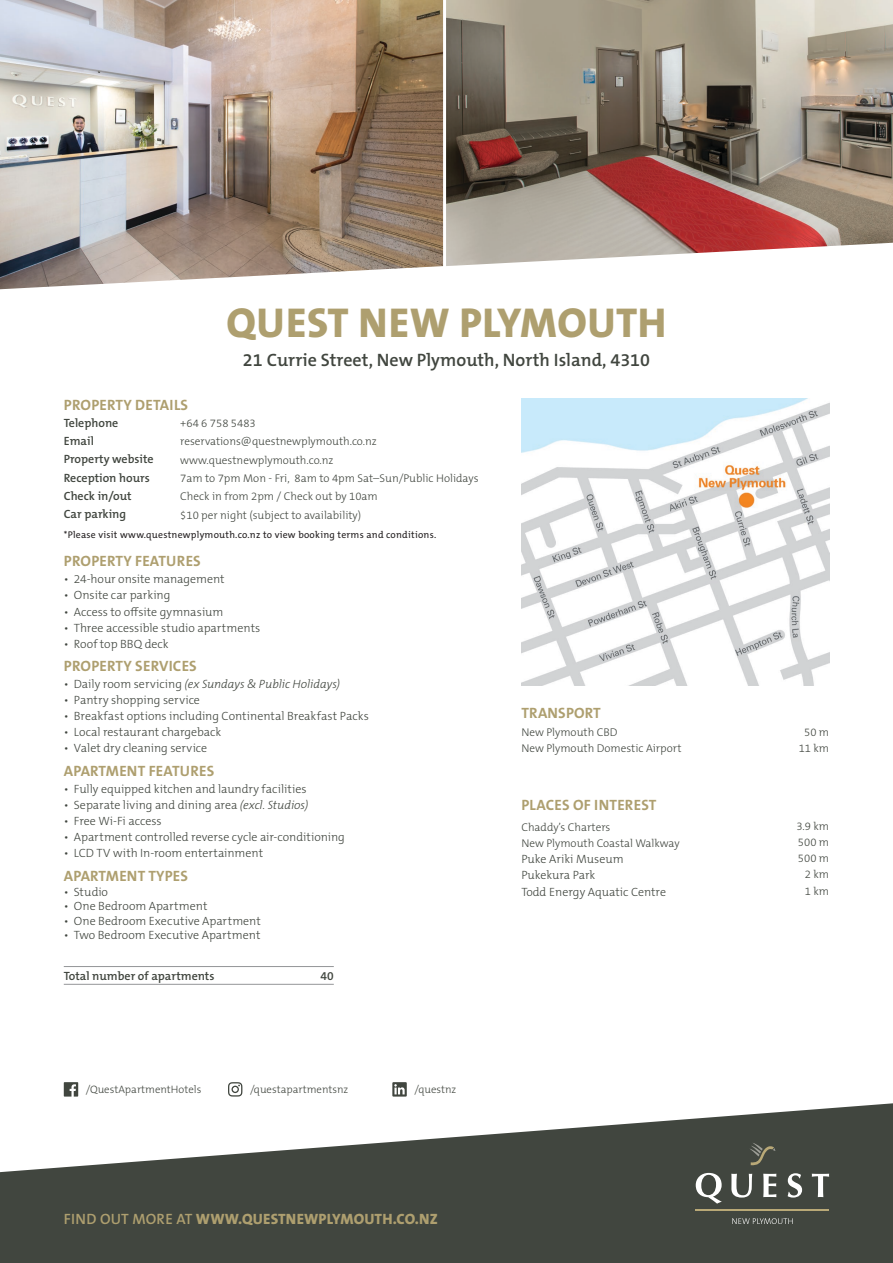
<style>
.page{position:relative;width:893px;height:1263px;background:#fff}
.page>*{position:absolute;margin:0;border:0;box-sizing:border-box;transform-origin:0 0}
.t1{font:800 42px "The Mix B W8";letter-spacing:.015em;color:#ae9f6f}
.t2{font:600 18px "The Mix B W6";color:#41463f}
.t3{font:700 15px "The Mix B W7";letter-spacing:.015em;color:#ae9f6f}
.t4{font:800 15px "The Mix B W8";letter-spacing:.015em;color:#ae9f6f}
.t5{font:300 12px/16.6px "The Mix B W3";color:#41463f}
.t6{font:600 12px/18.1px "The Mix B W6";color:#41463f}
.t7{font:italic 300 12px "The Mix B W3";letter-spacing:-.005em;color:#41463f}
.t8{font:300 11.25px/16.4px "The Mix B W3";color:#41463f;text-align:right}
.t9{font:300 10.8px "The Mix B W3";color:#41463f}
.t10{font:9.75px "The Mix B W5 Plain";letter-spacing:.025em;color:#231f20}
.s1{font-style:normal}
.s2{font-style:italic}
.s3{font-family:"The Mix B W6";font-weight:600}
</style>
<div class="page">
<img style="left:521px;top:399px;width:308px;height:287px">
<svg style="left:0;top:1103px;width:893px;height:160px;fill:#41463f"></svg>
<img style="left:0;top:0;width:443px;height:289px">
<img style="left:446px;top:0;width:447px;height:266px">
<svg style="left:749px;top:1143px;width:26px;height:22px"></svg>
<svg style="left:696px;top:1173px;width:26px;height:31px"></svg>
<svg style="left:731px;top:1174px;width:21px;height:23px"></svg>
<svg style="left:763px;top:1174px;width:13px;height:23px"></svg>
<svg style="left:788px;top:1173px;width:14px;height:24px"></svg>
<svg style="left:812px;top:1174px;width:17px;height:23px"></svg>
<hr style="left:696px;top:1210px;width:133px;height:1px;background:#b9a977">
<svg style="left:732px;top:1218px;width:61px;height:6px"></svg>
<svg style="left:64px;top:1082px;width:14px;height:14px"></svg>
<svg style="left:228px;top:1082px;width:14px;height:14px"></svg>
<svg style="left:392px;top:1082px;width:15px;height:14px"></svg>
<hr style="left:64px;top:966px;width:270px;height:1px;background:#949698">
<hr style="left:64px;top:984px;width:270px;height:1px;background:#949698">
<h1 class="t1" style="left:227px;top:295px;width:441px">QUEST NEW PLYMOUTH</h1>
<h2 class="t2" style="left:243px;top:348px;width:409px">21 Currie Street, New Plymouth, North Island, 4310</h2>
<p class="t3" style="left:64px;top:395px;width:126px">PROPERTY DETAILS</p>
<p class="t6" style="left:64px;top:414px;width:91px">Telephone<br>Email<br>Property website<br>Reception hours<br>Check in/out<br>Car parking</p>
<p class="t3" style="left:64px;top:551px;width:138px">PROPERTY FEATURES</p>
<p class="t8" style="left:180px;top:415px;width:77px">+64 6 758 5483</p>
<p class="t8" style="left:180px;top:433px;width:198px">reservations@questnewplymouth.co.nz</p>
<p class="t8" style="left:180px;top:452px;width:155px">www.questnewplymouth.co.nz</p>
<p class="t8" style="left:180px;top:470px;width:300px">7am to 7pm Mon - Fri, 8am to 4pm Sat–Sun/Public Holidays</p>
<p class="t8" style="left:180px;top:488px;width:199px">Check in from 2pm / Check out by 10am</p>
<p class="t8" style="left:180px;top:507px;width:182px">$10 per night (subject to availability)</p>
<p class="t10" style="left:64px;top:529px;width:374px">*Please visit www.questnewplymouth.co.nz to view booking terms and conditions.</p>
<p class="t5" style="left:64px;top:571px;width:162px">• 24-hour onsite management</p>
<p class="t5" style="left:64px;top:587px;width:108px">• Onsite car parking</p>
<p class="t5" style="left:64px;top:603px;width:161px">• Access to offsite gymnasium</p>
<p class="t5" style="left:64px;top:619px;width:198px">• Three accessible studio apartments</p>
<p class="t5" style="left:64px;top:635px;width:106px">• Roof top BBQ deck</p>
<p class="t7" style="left:64px;top:677px;width:278px"><span class="s1">• Daily room servicing</span> (ex Sundays &amp; Public Holidays)</p>
<p class="t5" style="left:64px;top:692px;width:138px">• Pantry shopping service</p>
<p class="t5" style="left:64px;top:708px;width:307px">• Breakfast options including Continental Breakfast Packs</p>
<p class="t5" style="left:64px;top:724px;width:159px">• Local restaurant chargeback</p>
<p class="t5" style="left:64px;top:740px;width:145px">• Valet dry cleaning service</p>
<p class="t5" style="left:64px;top:781px;width:245px">• Fully equipped kitchen and laundry facilities</p>
<p class="t5" style="left:64px;top:797px;width:246px">• Separate living and dining area <span class="s2">(excl. Studios)</span></p>
<p class="t5" style="left:64px;top:813px;width:99px">• Free Wi-Fi access</p>
<p class="t5" style="left:64px;top:829px;width:283px">• Apartment controlled reverse cycle air-conditioning</p>
<p class="t5" style="left:64px;top:845px;width:201px">• LCD TV with In-room entertainment</p>
<p class="t5" style="left:64px;top:883px;width:46px">• Studio</p>
<p class="t5" style="left:64px;top:898px;width:145px">• One Bedroom Apartment</p>
<p class="t5" style="left:64px;top:912px;width:199px">• One Bedroom Executive Apartment</p>
<p class="t5" style="left:64px;top:927px;width:198px">• Two Bedroom Executive Apartment</p>
<p class="t3" style="left:64px;top:656px;width:134px">PROPERTY SERVICES</p>
<p class="t3" style="left:64px;top:761px;width:152px">APARTMENT FEATURES</p>
<p class="t3" style="left:64px;top:866px;width:126px">APARTMENT TYPES</p>
<p class="t6" style="left:64px;top:966px;width:152px">Total number of apartments</p>
<p class="t6" style="left:321px;top:966px;width:15px">40</p>
<p class="t9" style="left:86px;top:1083px;width:117px">/QuestApartmentHotels</p>
<p class="t9" style="left:250px;top:1083px;width:100px">/questapartmentsnz</p>
<p class="t9" style="left:414px;top:1083px;width:43px">/questnz</p>
<p class="t3" style="left:521px;top:703px;width:81px">TRANSPORT</p>
<p class="t8" style="left:521px;top:724px;width:98px">New Plymouth CBD</p>
<p class="t8" style="left:521px;top:740px;width:162px">New Plymouth Domestic Airport</p>
<p class="t3" style="left:521px;top:795px;width:136px">PLACES OF INTEREST</p>
<p class="t8" style="left:521px;top:819px;width:91px">Chaddy’s Charters</p>
<p class="t8" style="left:521px;top:835px;width:160px">New Plymouth Coastal Walkway</p>
<p class="t5" style="left:521px;top:850px;width:146px">Puke Ariki Museum<br>Pukekura Park<br>Todd Energy Aquatic Centre</p>
<p class="t4" style="left:64px;top:1209px;width:375px"><span class="s3">FIND OUT MORE AT</span> WWW.QUESTNEWPLYMOUTH.CO.NZ</p>
<p class="t8" style="left:804px;top:724px;width:27px">50 m</p>
<p class="t8" style="left:799px;top:740px;width:32px">11 km</p>
<p class="t8" style="left:796px;top:818px;width:34px">3.9 km</p>
<p class="t8" style="left:798px;top:834px;width:33px">500 m<br>500 m<br>2 km<br>1 km</p>
</div>
